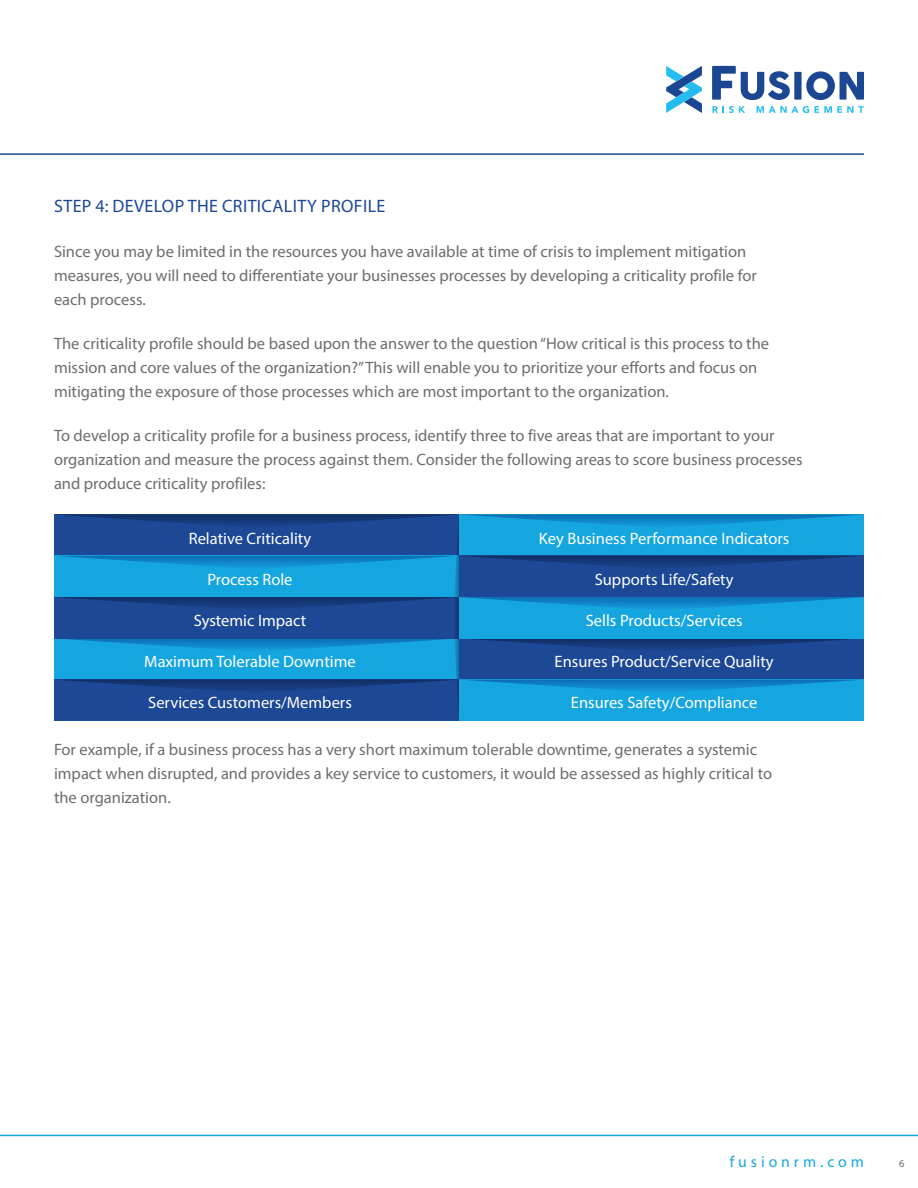
<style>
.page{position:relative;width:918px;height:1188px;background:#fff}
.page>*{position:absolute;margin:0;border:0;box-sizing:border-box;transform-origin:0 0}
.t1{font:18px "Myriad Pro";letter-spacing:.02em;color:#1c4896}
.t2{font:16.5px/24px "Myriad Pro";color:#6c6d70}
.t3{font:16.5px "Myriad Pro";color:#fff}
.t4{font:15.75px "Myriad Pro";letter-spacing:.25em;color:#16a6df}
.t5{font:10.5px "Myriad Pro";color:#6c6d70}
</style>
<div class="page">
<hr style="left:0;top:153px;width:864px;height:2px;background:#1c4896">
<hr style="left:0;top:1135px;width:918px;height:1px;background:#16a6df">
<svg style="left:712px;top:66px;width:152px;height:34px"></svg>
<svg style="left:666px;top:66px;width:36px;height:47px"></svg>
<svg style="left:712px;top:106px;width:33px;height:7px"></svg>
<svg style="left:756px;top:106px;width:108px;height:7px"></svg>
<svg style="left:54px;top:515px;width:810px;height:206px;background:#1772b5"></svg>
<p class="t1" style="left:54px;top:195px;width:333px">STEP 4: DEVELOP THE CRITICALITY PROFILE</p>
<p class="t2" style="left:54px;top:239px;width:704px">Since you may be limited in the resources you have available at time of crisis to implement mitigation measures, you will need to differentiate your businesses processes by developing a criticality profile for each process.</p>
<p class="t2" style="left:54px;top:331px;width:717px">The criticality profile should be based upon the answer to the question “How critical is this process to the mission and core values of the organization?” This will enable you to prioritize your efforts and focus on mitigating the exposure of those processes which are most important to the organization.</p>
<p class="t2" style="left:54px;top:423px;width:750px">To develop a criticality profile for a business process, identify three to five areas that are important to your organization and measure the process against them. Consider the following areas to score business processes and produce criticality profiles:</p>
<p class="t3" style="left:189px;top:528px;width:124px">Relative Criticality</p>
<p class="t3" style="left:207px;top:569px;width:87px">Process Role</p>
<p class="t3" style="left:194px;top:610px;width:114px">Systemic Impact</p>
<p class="t3" style="left:144px;top:651px;width:213px">Maximum Tolerable Downtime</p>
<p class="t3" style="left:148px;top:692px;width:205px">Services Customers/Members</p>
<p class="t3" style="left:539px;top:528px;width:252px">Key Business Performance Indicators</p>
<p class="t3" style="left:595px;top:569px;width:140px">Supports Life/Safety</p>
<p class="t3" style="left:586px;top:610px;width:158px">Sells Products/Services</p>
<p class="t3" style="left:555px;top:651px;width:221px">Ensures Product/Service Quality</p>
<p class="t3" style="left:571px;top:692px;width:188px">Ensures Safety/Compliance</p>
<p class="t2" style="left:54px;top:737px;width:720px">For example, if a business process has a very short maximum tolerable downtime, generates a systemic impact when disrupted, and provides a key service to customers, it would be assessed as highly critical to the organization.</p>
<p class="t4" style="left:730px;top:1152px;width:136px">fusionrm.com</p>
<p class="t5" style="left:899px;top:1157px;width:7px">6</p>
</div>
